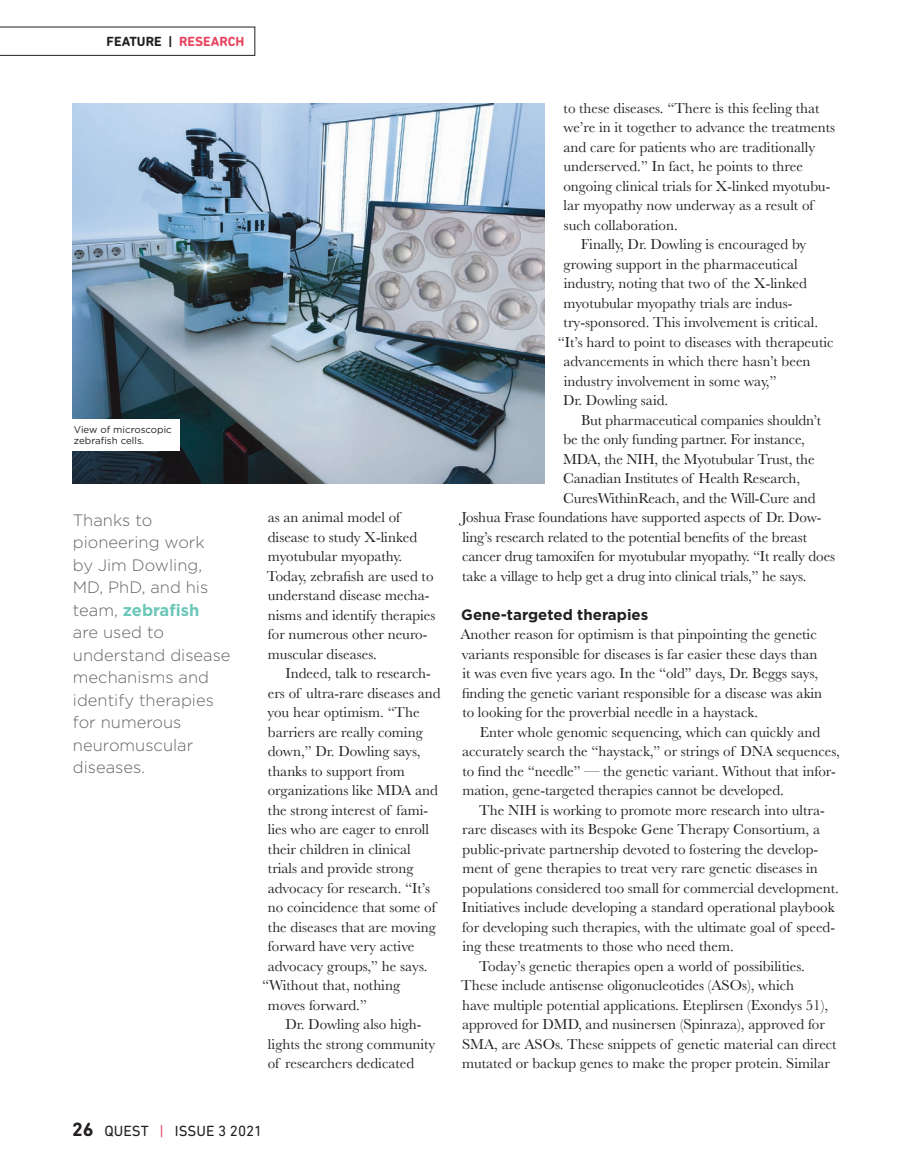
<style>
.page{position:relative;width:905px;height:1175px;background:#fff}
.page>*{position:absolute;margin:0;border:0;box-sizing:border-box;transform-origin:0 0}
.NEW_Pull_Quote{font:300 16.5px/22.5px "Gotham";color:#64656a}
.NEW_Body_Indent{font:15px/19.5px "Baskerville";color:#231f20}
.NEW_Body_No_Indent{font:15px/19.5px "Baskerville";color:#231f20}
.NEW_Subhead{font:700 15px "Gotham";color:#231f20}
.t1{font:15px "DIN Next Rounded LT Pro";color:#231f20}
.t2{font:700 13.5px "DIN Next Rounded LT Pro";color:#231f20}
.NEW_Caption{font:9.75px/10.5px "Gotham";color:#231f20}
.s1{color:#e74460}
.s2{font-weight:700;color:#6bc7b8}
.s3{font-weight:700;font-size:19.5px}
</style>
<div class="page">
<svg style="left:0;top:27px;width:255px;height:29px"></svg>
<img style="left:72px;top:104px;width:472px;height:379px">
<div style="left:68px;top:419px;width:111px;height:32px;background:#fff"></div>
<p class="t2" style="left:106px;top:34px;width:139px">FEATURE | <span class="s1">RESEARCH</span></p>
<p class="NEW_Caption" style="left:74px;top:424px;width:99px">View of microscopic zebrafish cells.</p>
<p class="NEW_Pull_Quote" style="left:73px;top:508px;width:159px">Thanks to pioneering work<br>by Jim Dowling,<br>MD, PhD, and his team, <span class="s2">zebrafish<br></span>are used to understand disease mechanisms and identify therapies for numerous neuromuscular diseases.</p>
<p class="NEW_Body_Indent" style="left:267px;top:508px;width:170px">as an animal model of disease to study X-linked myotubular myopathy.<br>Today, zebrafish are used to understand disease mecha&shy;nisms and identify therapies for numerous other neuro&shy;muscular diseases.</p>
<p class="NEW_Body_Indent" style="left:285px;top:664px;width:147px">Indeed, talk to research-</p>
<p class="NEW_Body_Indent" style="left:268px;top:683px;width:174px">ers of ultra-rare diseases and</p>
<p class="NEW_Body_Indent" style="left:267px;top:703px;width:154px">you hear optimism. “The</p>
<p class="NEW_Body_Indent" style="left:268px;top:722px;width:156px">barriers are really coming</p>
<p class="NEW_Body_Indent" style="left:268px;top:742px;width:154px">down,” Dr. Dowling says,</p>
<p class="NEW_Body_Indent" style="left:268px;top:761px;width:138px">thanks to support from</p>
<p class="NEW_Body_Indent" style="left:268px;top:781px;width:171px">organizations like MDA and</p>
<p class="NEW_Body_Indent" style="left:268px;top:800px;width:162px">the strong interest of fami-</p>
<p class="NEW_Body_Indent" style="left:268px;top:820px;width:163px">lies who are eager to enroll</p>
<p class="NEW_Body_Indent" style="left:268px;top:839px;width:144px">their children in clinical</p>
<p class="NEW_Body_Indent" style="left:268px;top:859px;width:147px">trials and provide strong</p>
<p class="NEW_Body_Indent" style="left:268px;top:878px;width:164px">advocacy for research. “It’s</p>
<p class="NEW_Body_Indent" style="left:268px;top:898px;width:169px">no coincidence that some of</p>
<p class="NEW_Body_Indent" style="left:268px;top:917px;width:169px">the diseases that are moving</p>
<p class="NEW_Body_Indent" style="left:268px;top:937px;width:148px">forward have very active</p>
<p class="NEW_Body_Indent" style="left:268px;top:956px;width:161px">advocacy groups,” he says.</p>
<p class="NEW_Body_Indent" style="left:262px;top:976px;width:139px">“Without that, nothing</p>
<p class="NEW_Body_Indent" style="left:268px;top:995px;width:100px">moves forward.”</p>
<p class="NEW_Body_Indent" style="left:268px;top:1015px;width:169px;text-indent:18px">Dr. Dowling also high&shy;lights the strong community of researchers dedicated</p>
<p class="NEW_Body_Indent" style="left:563px;top:98px;width:273px">to these diseases. “There is this feeling that we’re in it together to advance the treatments and care for patients who are traditionally underserved.” In fact, he points to three ongoing clinical trials for X-linked myotubu&shy;lar myopathy now underway as a result of such collaboration.</p>
<p class="NEW_Body_Indent" style="left:581px;top:235px;width:227px">Finally, Dr. Dowling is encouraged by</p>
<p class="NEW_Body_Indent" style="left:563px;top:254px;width:236px">growing support in the pharmaceutical</p>
<p class="NEW_Body_Indent" style="left:563px;top:274px;width:245px">industry, noting that two of the X-linked</p>
<p class="NEW_Body_Indent" style="left:563px;top:293px;width:230px">myotubular myopathy trials are indus-</p>
<p class="NEW_Body_Indent" style="left:563px;top:313px;width:256px">try-sponsored. This involvement is critical.</p>
<p class="NEW_Body_Indent" style="left:558px;top:332px;width:277px">“It’s hard to point to diseases with therapeutic</p>
<p class="NEW_Body_Indent" style="left:563px;top:352px;width:249px">advancements in which there hasn’t been</p>
<p class="NEW_Body_Indent" style="left:563px;top:371px;width:214px">industry involvement in some way,”</p>
<p class="NEW_Body_Indent" style="left:563px;top:391px;width:107px">Dr. Dowling said.</p>
<p class="NEW_Body_Indent" style="left:581px;top:410px;width:242px">But pharmaceutical companies shouldn’t</p>
<p class="NEW_Body_Indent" style="left:563px;top:430px;width:243px">be the only funding partner. For instance,</p>
<p class="NEW_Body_Indent" style="left:563px;top:449px;width:253px">MDA, the NIH, the Myotubular Trust, the</p>
<p class="NEW_Body_Indent" style="left:563px;top:469px;width:239px">Canadian Institutes of Health Research,</p>
<p class="NEW_Body_Indent" style="left:563px;top:488px;width:254px">CuresWithinReach, and the Will-Cure and</p>
<p class="NEW_Body_Indent" style="left:461px;top:508px;width:361px">Joshua Frase foundations have supported aspects of Dr. Dow-</p>
<p class="NEW_Body_Indent" style="left:462px;top:527px;width:346px">ling’s research related to the potential benefits of the breast</p>
<p class="NEW_Body_Indent" style="left:462px;top:547px;width:374px">cancer drug tamoxifen for myotubular myopathy. “It really does</p>
<p class="NEW_Body_Indent" style="left:462px;top:566px;width:346px">take a village to help get a drug into clinical trials,” he says.</p>
<p class="NEW_Subhead" style="left:461px;top:606px;width:188px">Gene-targeted therapies</p>
<p class="NEW_Body_No_Indent" style="left:460px;top:625px;width:363px">Another reason for optimism is that pinpointing the genetic variants responsible for diseases is far easier these days than it was even five years ago. In the “old” days, Dr. Beggs says, finding the genetic variant responsible for a disease was akin to looking for the proverbial needle in a haystack.</p>
<p class="NEW_Body_Indent" style="left:462px;top:722px;width:379px;text-indent:18px">Enter whole genomic sequencing, which can quickly and accurately search the “haystack,” or strings of DNA sequences, to find the “needle” — the genetic variant. Without that infor&shy;mation, gene-targeted therapies cannot be developed.</p>
<p class="NEW_Body_Indent" style="left:462px;top:800px;width:378px;text-indent:17px">The NIH is working to promote more research into ultra&shy;rare diseases with its Bespoke Gene Therapy Consortium, a public-private partnership devoted to fostering the develop&shy;ment of gene therapies to treat very rare genetic diseases in populations considered too small for commercial development.<br>Initiatives include developing a standard operational playbook for developing such therapies, with the ultimate goal of speed&shy;ing these treatments to those who need them.</p>
<p class="NEW_Body_Indent" style="left:461px;top:956px;width:377px;text-indent:18px">Today’s genetic therapies open a world of possibilities.<br>These include antisense oligonucleotides (ASOs), which<br>have multiple potential applications. Eteplirsen (Exondys 51), approved for DMD, and nusinersen (Spinraza), approved for SMA, are ASOs. These snippets of genetic material can direct mutated or backup genes to make the proper protein. Similar</p>
<p class="t1" style="left:72px;top:1122px;width:192px"><span class="s3">26</span> QUEST <span class="s1">|</span> ISSUE 3 2021</p>
</div>
